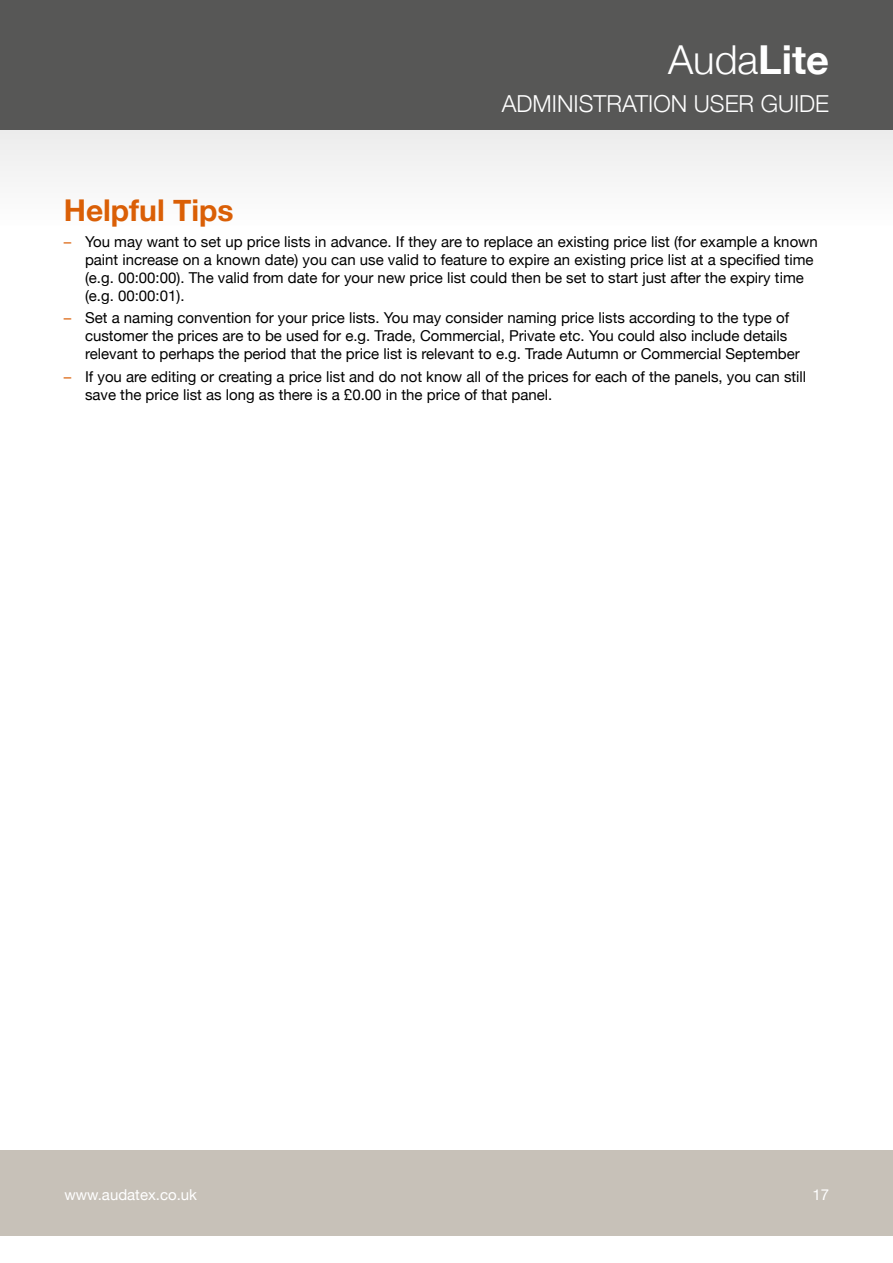
<style>
.page{position:relative;width:893px;height:1263px;background:#fff}
.page>*{position:absolute;margin:0;border:0;box-sizing:border-box;transform-origin:0 0}
.t1{font:300 39.9px "Helvetica Neue";color:#fff}
.t2{font:700 30px "Helvetica Neue";color:#da5f06}
.t3{font:300 23.4px "Helvetica Neue";color:#fff}
.t4{font:15px/18px "Helvetica Neue";color:#000}
.t5{font:15px "Helvetica Neue";color:#fff}
.s1{font-weight:700}
.s2{color:#da5f06}
</style>
<div class="page">
<div style="left:0;top:0;width:893px;height:130px;background:#575756"></div>
<div style="left:0;top:1150px;width:893px;height:85px;background:#c7c1b8"></div>
<div style="left:0;top:130px;width:893px;height:95px;background:#f5f5f5"></div>
<h1 class="t1" style="left:668px;top:28px;width:163px">Auda<span class="s1">Lite</span></h1>
<h3 class="t3" style="left:502px;top:85px;width:329px">ADMINISTRATION USER GUIDE</h3>
<h2 class="t2" style="left:64px;top:186px;width:171px">Helpful Tips</h2>
<p class="t4" style="left:85px;top:234px;width:734px;text-indent:-21px"><span class="s2">–</span> You may want to set up price lists in advance. If they are to replace an existing price list (for example a known paint increase on a known date) you can use valid to feature to expire an existing price list at a specified time (e.g. 00:00:00). The valid from date for your new price list could then be set to start just after the expiry time (e.g. 00:00:01).</p>
<p class="t4" style="left:85px;top:310px;width:716px;text-indent:-21px"><span class="s2">–</span> Set a naming convention for your price lists. You may consider naming price lists according to the type of customer the prices are to be used for e.g. Trade, Commercial, Private etc. You could also include details relevant to perhaps the period that the price list is relevant to e.g. Trade Autumn or Commercial September</p>
<p class="t4" style="left:85px;top:368px;width:723px;text-indent:-21px"><span class="s2">–</span> If you are editing or creating a price list and do not know all of the prices for each of the panels, you can still save the price list as long as there is a £0.00 in the price of that panel.</p>
<p class="t5" style="left:64px;top:1183px;width:134px">www.audatex.co.uk</p>
<p class="t5" style="left:812px;top:1183px;width:18px">17</p>
</div>
